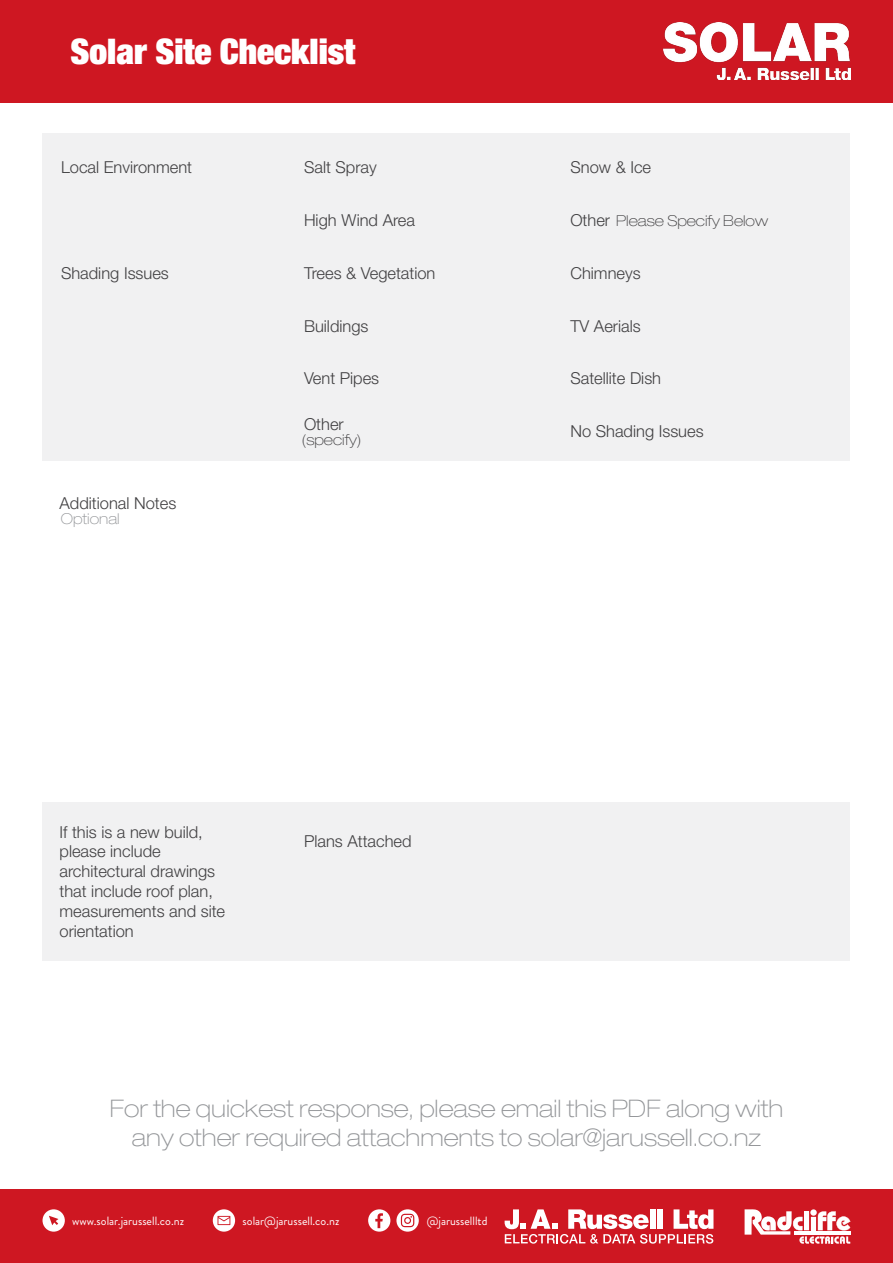
<style>
.page{position:relative;width:893px;height:1263px;background:#fff}
.page>*{position:absolute;margin:0;border:0;box-sizing:border-box;transform-origin:0 0}
.t1{font:900 expanded 35.4px "Helvetica Neue";color:#fff}
.t2{font:100 expanded 24.15px/29.1px "Helvetica Neue LT Pro";color:#939598;text-align:center}
.t3{font:300 16.5px/19.8px "Helvetica Neue LT Pro";color:#414042}
.t4{font:100 expanded 15px "Helvetica Neue LT Pro";color:#414042}
.t5{font:100 expanded 15px "Helvetica Neue LT Pro";color:#939598}
.t6{font:12px "Brandon Grotesque";color:#fff}
.s1{font-weight:300;font-stretch:normal;font-size:16.5px}
</style>
<div class="page">
<div style="left:43px;top:802px;width:807px;height:159px;background:#f1f1f2"></div>
<div style="left:43px;top:133px;width:807px;height:328px;background:#f1f1f2"></div>
<div style="left:0;top:1190px;width:893px;height:73px;background:#ce1722"></div>
<svg style="left:505px;top:1209px;width:208px;height:34px"></svg>
<svg style="left:745px;top:1209px;width:105px;height:34px"></svg>
<div style="left:0;top:0;width:893px;height:102px;background:#ce1722"></div>
<img style="left:664px;top:23px;width:186px;height:56px">
<svg style="left:368px;top:1209px;width:22px;height:22px"></svg>
<svg style="left:396px;top:1209px;width:23px;height:22px"></svg>
<svg style="left:213px;top:1209px;width:22px;height:22px"></svg>
<svg style="left:43px;top:1209px;width:22px;height:22px"></svg>
<h1 class="t1" style="left:71px;top:28px;width:286px">Solar Site Checklist</h1>
<p class="t3" style="left:61px;top:157px;width:133px">Local Environment</p>
<p class="t3" style="left:304px;top:157px;width:74px">Salt Spray</p>
<p class="t3" style="left:570px;top:157px;width:82px">Snow &amp; Ice</p>
<p class="t3" style="left:304px;top:210px;width:113px">High Wind Area</p>
<p class="t4" style="left:570px;top:212px;width:199px"><span class="s1">Other</span> Please Specify Below</p>
<p class="t3" style="left:61px;top:263px;width:109px">Shading Issues</p>
<p class="t3" style="left:304px;top:263px;width:133px">Trees &amp; Vegetation</p>
<p class="t3" style="left:570px;top:263px;width:72px">Chimneys</p>
<p class="t3" style="left:304px;top:316px;width:66px">Buildings</p>
<p class="t3" style="left:570px;top:316px;width:72px">TV Aerials</p>
<p class="t3" style="left:304px;top:368px;width:77px">Vent Pipes</p>
<p class="t3" style="left:570px;top:368px;width:92px">Satellite Dish</p>
<p class="t3" style="left:60px;top:493px;width:118px">Additional Notes</p>
<p class="t5" style="left:61px;top:509px;width:60px">Optional</p>
<p class="t3" style="left:304px;top:414px;width:41px">Other</p>
<p class="t4" style="left:302px;top:431px;width:61px">(specify)</p>
<p class="t3" style="left:60px;top:821px;width:167px">If this is a new build, please include architectural drawings that include roof plan, measurements and site orientation</p>
<p class="t3" style="left:304px;top:831px;width:109px">Plans Attached</p>
<p class="t3" style="left:570px;top:421px;width:135px">No Shading Issues</p>
<h2 class="t2" style="left:110px;top:1093px;width:675px">For the quickest response, please email this PDF along with any other required attachments to solar@jarussell.co.nz</h2>
<p class="t6" style="left:72px;top:1212px;width:113px">www.solar.jarussell.co.nz</p>
<p class="t6" style="left:243px;top:1212px;width:98px">solar@jarussell.co.nz</p>
<p class="t6" style="left:427px;top:1212px;width:62px">@jarussellltd</p>
</div>
